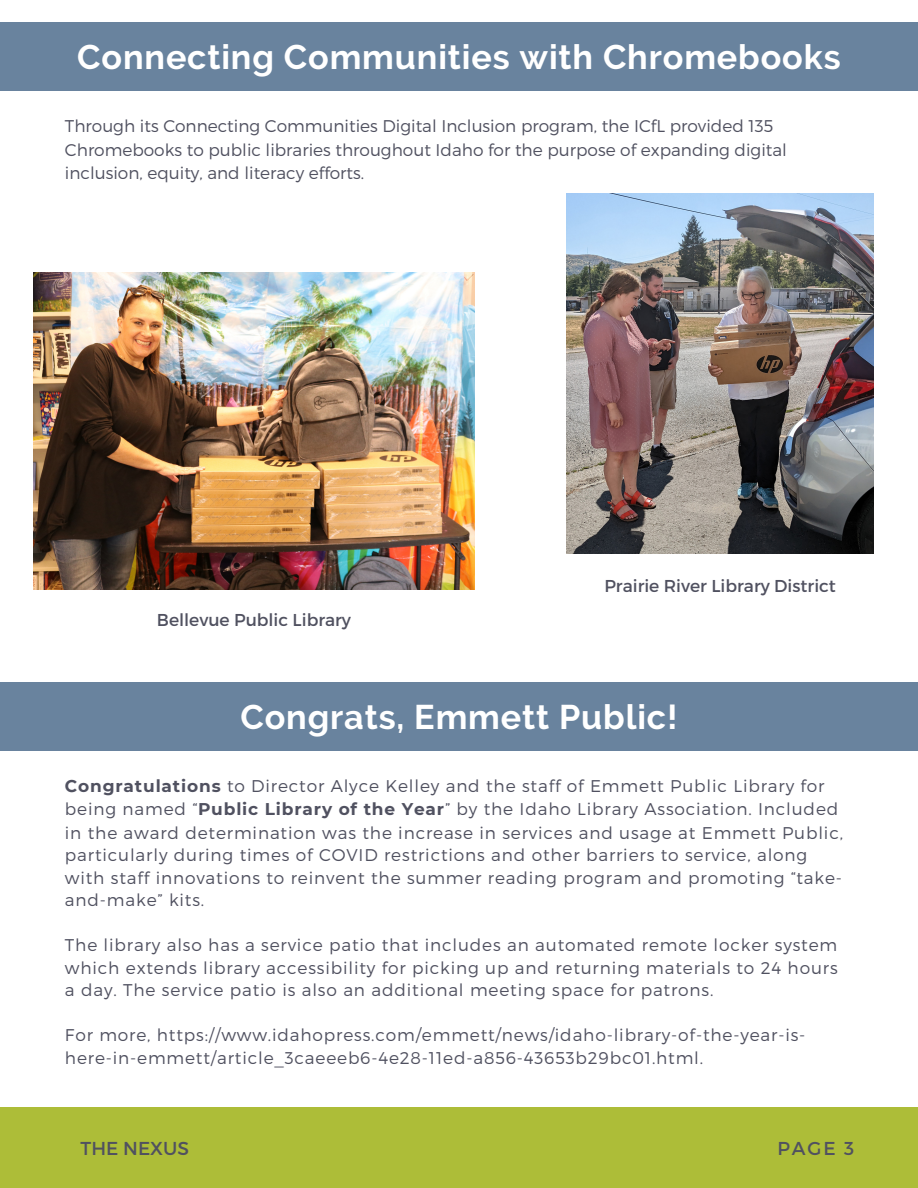
<style>
.page{position:relative;width:918px;height:1188px;background:#fff}
.page>*{position:absolute;margin:0;border:0;box-sizing:border-box;transform-origin:0 0}
.t1{font:700 34.05px "Raleway";letter-spacing:.025em;color:#fff}
.t2{font:18.75px "Montserrat";color:#505160}
.t3{font:18.6px "Montserrat";color:#505160}
.t4{font:17.25px "Montserrat";color:#505160}
.t5{font:300 16.95px/23px "Montserrat";letter-spacing:.05em;color:#505160}
.t6{font:300 16.95px/23.7px "Montserrat";color:#505160}
.s1{font-weight:700}
</style>
<div class="page">
<div style="left:0;top:1107px;width:918px;height:81px;background:#adbd38"></div>
<div style="left:0;top:23px;width:918px;height:68px;background:#69839e"></div>
<div style="left:0;top:682px;width:918px;height:68px;background:#69839e"></div>
<img style="left:567px;top:194px;width:307px;height:360px">
<img style="left:34px;top:272px;width:441px;height:317px">
<h1 class="t1" style="left:77px;top:37px;width:765px">Connecting Communities with Chromebooks</h1>
<p class="t6" style="left:65px;top:113px;width:724px">Through its Connecting Communities Digital Inclusion program, the ICfL provided 135<br>Chromebooks to public libraries throughout Idaho for the purpose of expanding digital inclusion, equity, and literacy efforts.</p>
<p class="t4" style="left:157px;top:609px;width:196px">Bellevue Public Library</p>
<p class="t4" style="left:604px;top:575px;width:233px">Prairie River Library District</p>
<h1 class="t1" style="left:241px;top:697px;width:438px">Congrats, Emmett Public!</h1>
<p class="t5" style="left:65px;top:773px;width:780px"><span class="s1">Congratulations</span> to Director Alyce Kelley and the staff of Emmett Public Library for being named “<span class="s1">Public Library of the Year</span>” by the Idaho Library Association. Included in the award determination was the increase in services and usage at Emmett Public, particularly during times of COVID restrictions and other barriers to service, along with staff innovations to reinvent the summer reading program and promoting “take&shy;and-make” kits.</p>
<p class="t5" style="left:65px;top:933px;width:774px;line-height:22.5px;text-align:justify">The library also has a service patio that includes an automated remote locker system which extends library accessibility for picking up and returning materials to 24 hours a day. The service patio is also an additional meeting space for patrons.</p>
<p class="t5" style="left:65px;top:1023px;width:742px;line-height:22.5px">For more, https://www.idahopress.com/emmett/news/idaho-library-of-the-year-is&shy;here-in-emmett/article_3caeeeb6-4e28-11ed-a856-43653b29bc01.html.</p>
<p class="t2" style="left:81px;top:1136px;width:110px">THE NEXUS</p>
<p class="t3" style="left:778px;top:1137px;width:78px">PAGE 3</p>
</div>
